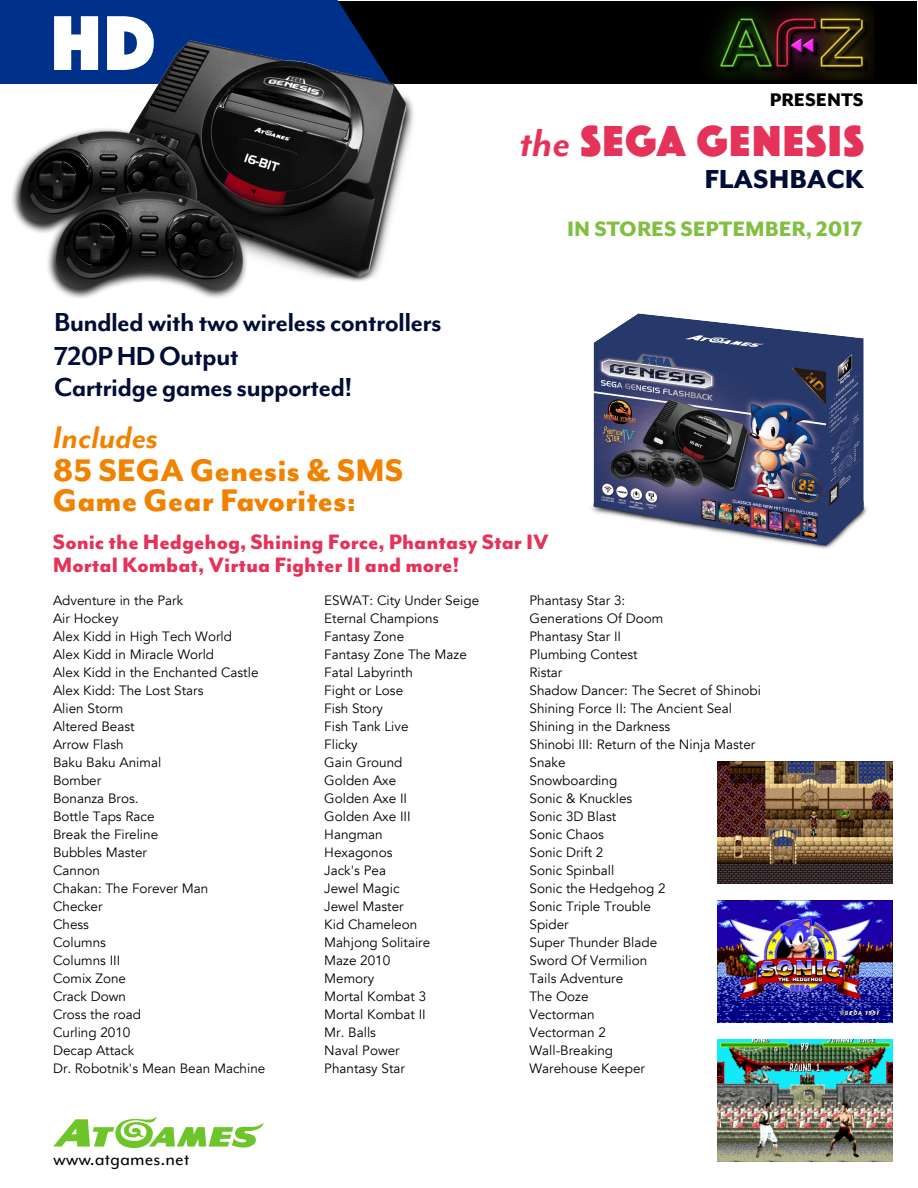
<style>
.page{position:relative;width:918px;height:1188px;background:#fff}
.page>*{position:absolute;margin:0;border:0;box-sizing:border-box;transform-origin:0 0}
.t1{font:80.7px "Phosphate Solid";color:#fff}
.t2{font:45px "Phosphate Solid";letter-spacing:.04em;color:#e53259}
.t3{font:800 36px/30px "Mr Eaves Mod OT";color:#f18200}
.t4{font:italic 700 36px "Mr Eaves Mod OT";color:#f18200}
.t5{font:700 30px/34.7px "Mr Eaves Mod OT";letter-spacing:-.025em;color:#000d36}
.t6{font:800 30px "Mr Eaves Mod OT";color:#000d36}
.t7{font:800 24px/22.5px "Mr Eaves Mod OT";color:#e53259}
.t8{font:800 24px "Mr Eaves Mod OT";color:#80bf41}
.t9{font:21px "Mr Eaves Mod OT";color:#000}
.t10{font:800 21px "Mr Eaves Mod OT";color:#000}
.t11{font:13.5px/18px "Avenir";color:#000}
.s1{font-family:"Mr Eaves Mod OT";font-weight:700;font-style:italic}
</style>
<div class="page">
<div style="left:1px;top:1px;width:916px;height:83px;background:#000"></div>
<img style="left:710px;top:3px;width:164px;height:77px">
<img style="left:591px;top:313px;width:276px;height:236px">
<svg style="left:53px;top:1116px;width:211px;height:32px"></svg>
<img style="left:717px;top:1039px;width:176px;height:123px">
<img style="left:717px;top:761px;width:176px;height:123px">
<img style="left:717px;top:900px;width:176px;height:123px">
<img style="left:3px;top:0;width:411px;height:299px">
<h1 class="t1" style="left:51px;top:-14px;width:106px">HD</h1>
<h3 class="t5" style="left:54px;top:305px;width:389px">Bundled with two wireless controllers<br>720P HD Output</h3>
<h3 class="t5" style="left:54px;top:370px;width:300px">Cartridge games supported!</h3>
<h3 class="t4" style="left:53px;top:418px;width:107px">Includes</h3>
<h3 class="t3" style="left:53px;top:455px;width:352px">85 SEGA Genesis &amp; SMS<br>Game Gear Favorites:</h3>
<h3 class="t10" style="left:770px;top:88px;width:95px">PRESENTS</h3>
<h2 class="t2" style="left:520px;top:109px;width:346px"><span class="s1">the</span> SEGA GENESIS</h2>
<h3 class="t6" style="left:704px;top:163px;width:161px">FLASHBACK</h3>
<h3 class="t8" style="left:567px;top:216px;width:297px">IN STORES SEPTEMBER, 2017</h3>
<h3 class="t7" style="left:53px;top:531px;width:497px">Sonic the Hedgehog, Shining Force, Phantasy Star IV<br>Mortal Kombat, Virtua Fighter II and more!</h3>
<p class="t11" style="left:53px;top:592px;width:214px">Adventure in the Park<br>Air Hockey<br>Alex Kidd in High Tech World<br>Alex Kidd in Miracle World<br>Alex Kidd in the Enchanted Castle<br>Alex Kidd: The Lost Stars<br>Alien Storm<br>Altered Beast<br>Arrow Flash<br>Baku Baku Animal<br>Bomber<br>Bonanza Bros.<br>Bottle Taps Race<br>Break the Fireline<br>Bubbles Master<br>Cannon<br>Chakan: The Forever Man<br>Checker<br>Chess<br>Columns<br>Columns III<br>Comix Zone<br>Crack Down<br>Cross the road<br>Curling 2010<br>Decap Attack<br>Dr. Robotnik's Mean Bean Machine</p>
<p class="t11" style="left:324px;top:592px;width:157px">ESWAT: City Under Seige<br>Eternal Champions<br>Fantasy Zone<br>Fantasy Zone The Maze<br>Fatal Labyrinth<br>Fight or Lose<br>Fish Story<br>Fish Tank Live<br>Flicky<br>Gain Ground<br>Golden Axe<br>Golden Axe II<br>Golden Axe III<br>Hangman<br>Hexagonos<br>Jack's Pea<br>Jewel Magic<br>Jewel Master<br>Kid Chameleon<br>Mahjong Solitaire<br>Maze 2010<br>Memory<br>Mortal Kombat 3<br>Mortal Kombat II<br>Mr. Balls<br>Naval Power<br>Phantasy Star</p>
<p class="t11" style="left:530px;top:592px;width:233px">Phantasy Star 3:<br>Generations Of Doom<br>Phantasy Star II<br>Plumbing Contest<br>Ristar<br>Shadow Dancer: The Secret of Shinobi<br>Shining Force II: The Ancient Seal<br>Shining in the Darkness<br>Shinobi III: Return of the Ninja Master<br>Snake<br>Snowboarding<br>Sonic &amp; Knuckles<br>Sonic 3D Blast<br>Sonic Chaos<br>Sonic Drift 2<br>Sonic Spinball<br>Sonic the Hedgehog 2<br>Sonic Triple Trouble<br>Spider<br>Super Thunder Blade<br>Sword Of Vermilion<br>Tails Adventure<br>The Ooze<br>Vectorman<br>Vectorman 2<br>Wall-Breaking<br>Warehouse Keeper</p>
<h3 class="t9" style="left:53px;top:1148px;width:138px">www.atgames.net</h3>
</div>
